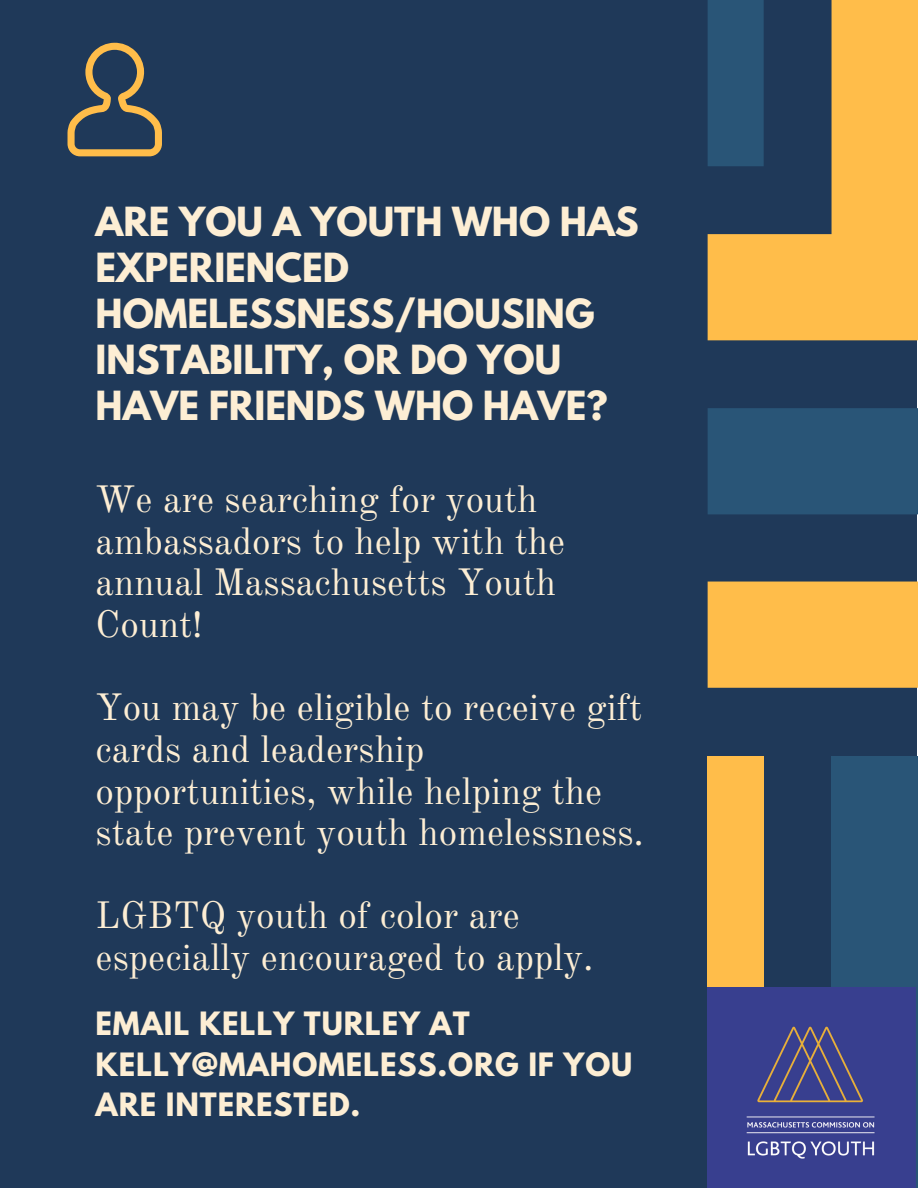
<style>
.page{position:relative;width:918px;height:1188px;background:#fff}
.page>*{position:absolute;margin:0;border:0;box-sizing:border-box;transform-origin:0 0}
.t1{font:37.35px/41.7px "Old Standard TT";color:#fdeed4}
.t2{font:700 35.55px/46.2px "League Spartan";color:#fdeed4}
.t3{font:700 28.5px/40.5px "League Spartan";letter-spacing:.03em;color:#fdeed4}
</style>
<div class="page">
<div style="left:0;top:0;width:917px;height:1188px;background:#1f3959"></div>
<svg style="left:708px;top:514px;width:210px;height:174px;fill:#ffbd4a"></svg>
<svg style="left:708px;top:340px;width:210px;height:174px;fill:#295577"></svg>
<svg style="left:708px;top:0;width:210px;height:340px;fill:#ffbd4a"></svg>
<div style="left:708px;top:0;width:56px;height:166px;background:#295577"></div>
<div style="left:832px;top:756px;width:86px;height:432px;background:#295577"></div>
<div style="left:708px;top:756px;width:56px;height:432px;background:#ffbd4a"></div>
<svg style="left:68px;top:42px;width:94px;height:115px"></svg>
<img style="left:708px;top:988px;width:208px;height:200px">
<p class="t2" style="left:96px;top:203px;width:545px">ARE YOU A YOUTH WHO HAS<br>EXPERIENCED<br>HOMELESSNESS/HOUSING<br>INSTABILITY, OR DO YOU<br>HAVE FRIENDS WHO HAVE?</p>
<p class="t1" style="left:96px;top:479px;width:471px">We are searching for youth ambassadors to help with the annual Massachusetts Youth<br>Count!</p>
<p class="t1" style="left:96px;top:687px;width:550px">You may be eligible to receive gift cards and leadership opportunities, while helping the state prevent youth homelessness.</p>
<p class="t1" style="left:96px;top:895px;width:500px">LGBTQ youth of color are especially encouraged to apply.</p>
<p class="t3" style="left:96px;top:1007px;width:538px">EMAIL KELLY TURLEY AT<br>KELLY@MAHOMELESS.ORG IF YOU<br>ARE INTERESTED.</p>
</div>
